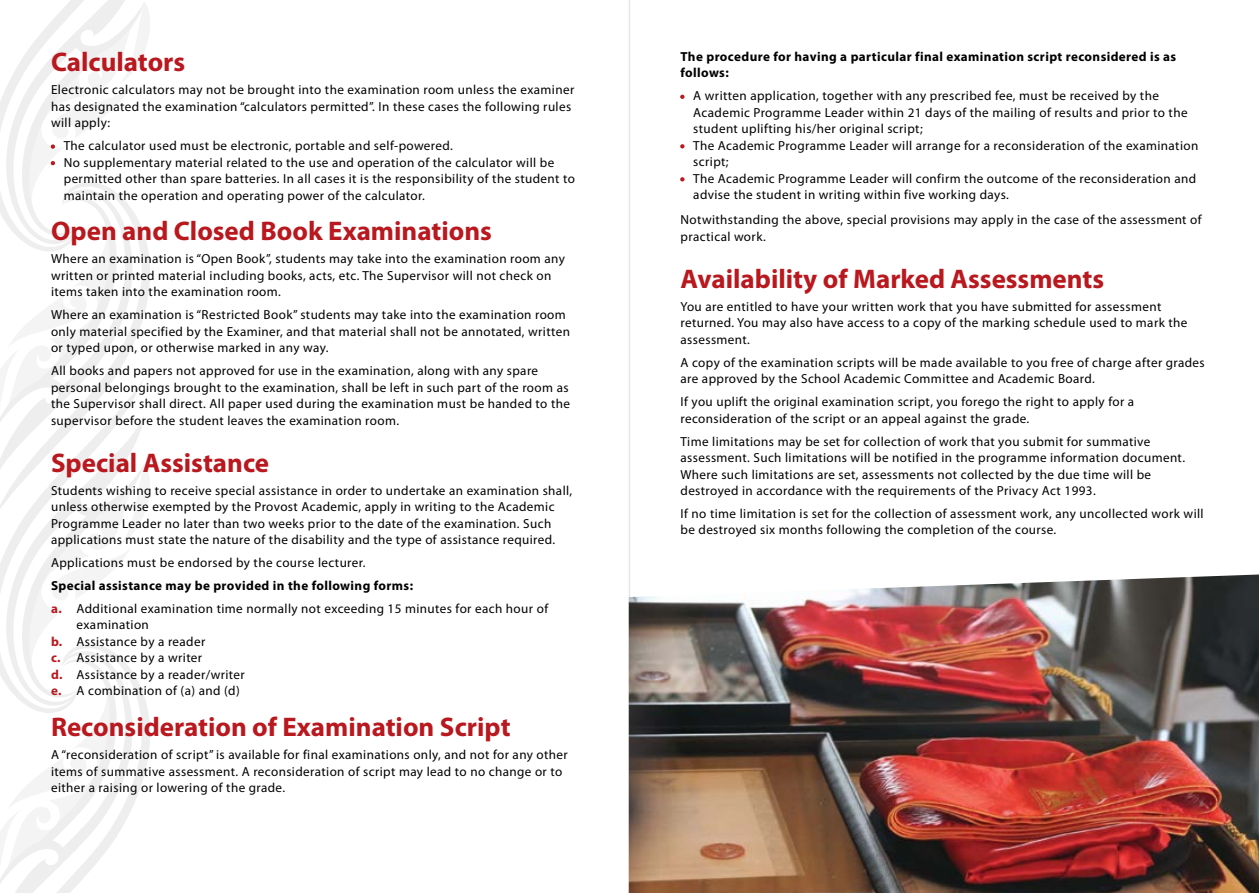
<style>
.page{position:relative;width:1259px;height:893px;background:#fff}
.page>*{position:absolute;margin:0;border:0;box-sizing:border-box;transform-origin:0 0}
.t1{font:700 27px "Myriad Pro";color:#b9181e}
.t2{font:13.2px/16.5px "Myriad Pro";letter-spacing:.03em;color:#000}
.t3{font:700 13.2px/16.5px "Myriad Pro";letter-spacing:.03em;color:#000}
.s1{color:#b9181e}
.s2{font-weight:700}
.s3{font-weight:700;color:#b9181e}
</style>
<div class="page">
<hr style="left:629px;top:0;width:1px;height:893px;background:#e6e7e8">
<svg style="left:0;top:0;width:150px;height:893px"></svg>
<svg style="left:680px;top:95px;width:4px;height:4px"></svg>
<svg style="left:680px;top:144px;width:4px;height:4px"></svg>
<svg style="left:680px;top:177px;width:4px;height:4px"></svg>
<img style="left:629px;top:574px;width:630px;height:319px">
<h1 class="t1" style="left:51px;top:45px;width:136px">Calculators</h1>
<p class="t2" style="left:51px;top:81px;width:525px">Electronic calculators may not be brought into the examination room unless the examiner has designated the examination “calculators permitted”. In these cases the following rules will apply:</p>
<p class="t2" style="left:51px;top:137px;width:403px"><span class="s1">•</span> The calculator used must be electronic, portable and self-powered.</p>
<p class="t2" style="left:64px;top:154px;width:513px;text-indent:-13px"><span class="s1">•</span> No supplementary material related to the use and operation of the calculator will be permitted other than spare batteries. In all cases it is the responsibility of the student to maintain the operation and operating power of the calculator.</p>
<h1 class="t1" style="left:51px;top:214px;width:442px">Open and Closed Book Examinations</h1>
<p class="t2" style="left:51px;top:250px;width:515px">Where an examination is “Open Book”, students may take into the examination room any written or printed material including books, acts, etc. The Supervisor will not check on items taken into the examination room.</p>
<p class="t2" style="left:51px;top:306px;width:520px">Where an examination is “Restricted Book” students may take into the examination room only material specified by the Examiner, and that material shall not be annotated, written or typed upon, or otherwise marked in any way.</p>
<p class="t2" style="left:51px;top:362px;width:520px">All books and papers not approved for use in the examination, along with any spare personal belongings brought to the examination, shall be left in such part of the room as the Supervisor shall direct. All paper used during the examination must be handed to the supervisor before the student leaves the examination room.</p>
<h1 class="t1" style="left:51px;top:445px;width:220px">Special Assistance</h1>
<p class="t2" style="left:51px;top:482px;width:523px">Students wishing to receive special assistance in order to undertake an examination shall, unless otherwise exempted by the Provost Academic, apply in writing to the Academic Programme Leader no later than two weeks prior to the date of the examination. Such applications must state the nature of the disability and the type of assistance required.</p>
<p class="t2" style="left:51px;top:554px;width:316px">Applications must be endorsed by the course lecturer.</p>
<p class="t2" style="left:51px;top:574px;width:498px;line-height:23px"><span class="s2">Special assistance may be provided in the following forms:<br></span><span class="s3">a.</span> Additional examination time normally not exceeding 15 minutes for each hour of</p>
<p class="t2" style="left:51px;top:616px;width:195px;text-indent:26px">examination<br><span class="s3">b.</span> Assistance by a reader<br><span class="s3">c.</span> Assistance by a writer<br><span class="s3">d.</span> Assistance by a reader/writer <span class="s3">e.</span> A combination of (a) and (d)</p>
<h1 class="t1" style="left:51px;top:710px;width:461px">Reconsideration of Examination Script</h1>
<p class="t2" style="left:51px;top:746px;width:518px">A “reconsideration of script” is available for final examinations only, and not for any other items of summative assessment. A reconsideration of script may lead to no change or to either a raising or lowering of the grade.</p>
<p class="t3" style="left:680px;top:48px;width:497px">The procedure for having a particular final examination script reconsidered is as follows:</p>
<p class="t2" style="left:693px;top:87px;width:496px;text-indent:-13px"><span class="s1">•</span> A written application, together with any prescribed fee, must be received by the<br>Academic Programme Leader within 21 days of the mailing of results and prior to the student uplifting his/her original script;</p>
<p class="t2" style="left:693px;top:137px;width:506px;text-indent:-13px"><span class="s1">•</span> The Academic Programme Leader will arrange for a reconsideration of the examination script;</p>
<p class="t2" style="left:693px;top:170px;width:504px;text-indent:-13px"><span class="s1">•</span> The Academic Programme Leader will confirm the outcome of the reconsideration and advise the student in writing within five working days.</p>
<p class="t2" style="left:680px;top:211px;width:522px">Notwithstanding the above, special provisions may apply in the case of the assessment of practical work.</p>
<h1 class="t1" style="left:680px;top:261px;width:425px">Availability of Marked Assessments</h1>
<p class="t2" style="left:680px;top:298px;width:508px">You are entitled to have your written work that you have submitted for assessment returned. You may also have access to a copy of the marking schedule used to mark the assessment.</p>
<p class="t2" style="left:680px;top:354px;width:526px">A copy of the examination scripts will be made available to you free of charge after grades are approved by the School Academic Committee and Academic Board.</p>
<p class="t2" style="left:680px;top:393px;width:455px">If you uplift the original examination script, you forego the right to apply for a reconsideration of the script or an appeal against the grade.</p>
<p class="t2" style="left:680px;top:433px;width:506px">Time limitations may be set for collection of work that you submit for summative assessment. Such limitations will be notified in the programme information document.<br>Where such limitations are set, assessments not collected by the due time will be destroyed in accordance with the requirements of the Privacy Act 1993.</p>
<p class="t2" style="left:680px;top:505px;width:525px">If no time limitation is set for the collection of assessment work, any uncollected work will be destroyed six months following the completion of the course.</p>
</div>
